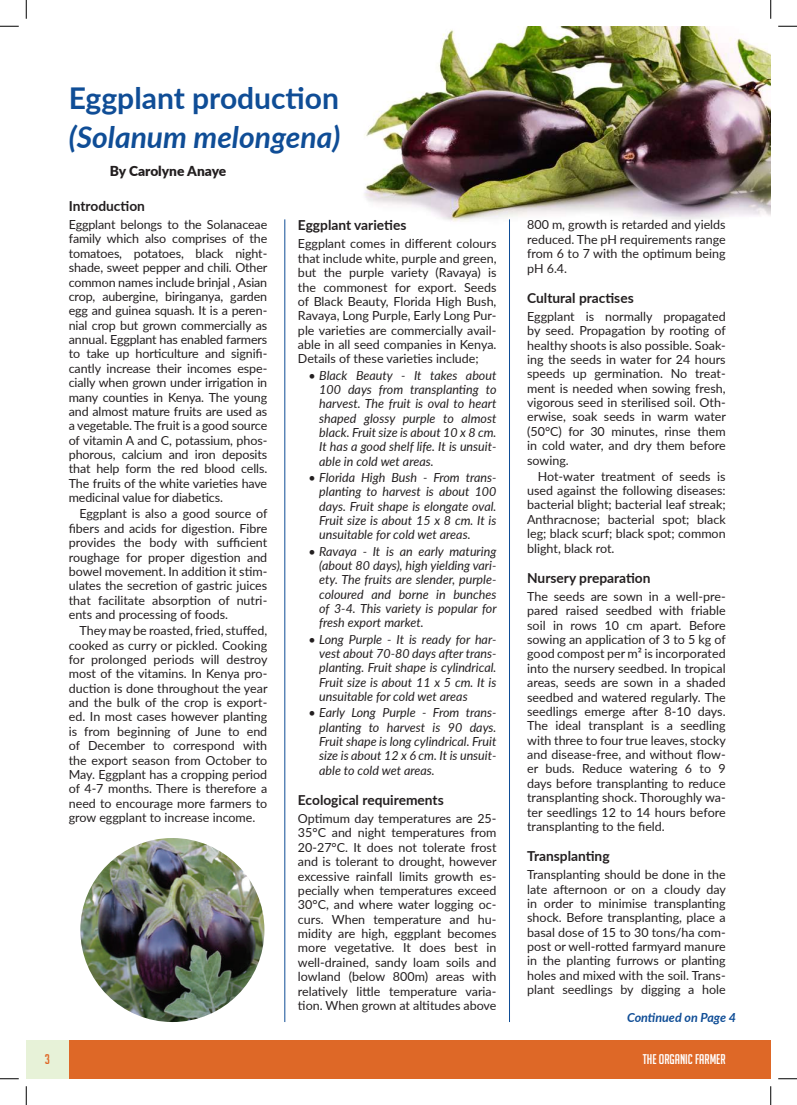
<style>
.page{position:relative;width:797px;height:1105px;background:#fff}
.page>*{position:absolute;margin:0;border:0;box-sizing:border-box;transform-origin:0 0}
.t1{font:700 30px "Lato";color:#0f4d96}
.t2{font:italic 700 30px "Lato";color:#0f4d96}
.t3{font:700 13.75px "Lato";color:#231f20}
.t4{font:13.75px "Big Noodle Titling";color:#fff}
.t5{font:900 13.75px "Lato";color:#231f20}
.t6{font:13.75px "Big Noodle Titling";color:#de6827}
.t7{font:12.5px/14.4px "Lato";color:#231f20;text-align:justify}
.t8{font:italic 12.5px/14.4px "Lato";color:#231f20;text-align:justify}
.t9{font:italic 700 12.5px "Lato";color:#0f4d96}
</style>
<div class="page">
<hr style="left:509px;top:219px;width:1px;height:803px;background:#0f4d96">
<img style="left:364px;top:26px;width:406px;height:196px">
<img style="left:80px;top:838px;width:184px;height:184px;border-radius:92px">
<hr style="left:284px;top:219px;width:1px;height:803px;background:#0f4d96">
<div style="left:26px;top:1040px;width:43px;height:39px;background:#e7f2d8"></div>
<div style="left:69px;top:1040px;width:701px;height:39px;background:#de6827"></div>
<svg style="left:0;top:25px;width:19px;height:2px"></svg>
<svg style="left:778px;top:25px;width:19px;height:2px"></svg>
<svg style="left:0;top:1078px;width:19px;height:1px"></svg>
<svg style="left:778px;top:1078px;width:19px;height:1px"></svg>
<svg style="left:25px;top:0;width:2px;height:19px"></svg>
<svg style="left:25px;top:1086px;width:2px;height:19px"></svg>
<svg style="left:770px;top:0;width:1px;height:19px"></svg>
<svg style="left:770px;top:1086px;width:1px;height:19px"></svg>
<h1 class="t1" style="left:69px;top:76px;width:272px">Eggplant production</h1>
<h1 class="t2" style="left:69px;top:115px;width:273px">(Solanum melongena)</h1>
<p class="t5" style="left:110px;top:160px;width:118px">By Carolyne Anaye</p>
<p class="t3" style="left:69px;top:196px;width:78px">Introduction</p>
<p class="t7" style="left:69px;top:217px;width:200px">Eggplant belongs to the Solanaceae family which also comprises of the tomatoes, potatoes, black night&shy;shade, sweet pepper and chili. Other common names include brinjal , Asian crop, aubergine, biringanya, garden egg and guinea squash. It is a peren&shy;nial crop but grown commercially as annual. Eggplant has enabled farmers to take up horticulture and signifi&shy;cantly increase their incomes espe&shy;cially when grown under irrigation in many counties in Kenya. The young and almost mature fruits are used as a vegetable. The fruit is a good source of vitamin A and C, potassium, phos&shy;phorous, calcium and iron deposits that help form the red blood cells.<br>The fruits of the white varieties have medicinal value for diabetics.</p>
<p class="t7" style="left:69px;top:506px;width:200px;text-indent:11px">Eggplant is also a good source of fibers and acids for digestion. Fibre provides the body with sufficient roughage for proper digestion and bowel movement. In addition it stim&shy;ulates the secretion of gastric juices that facilitate absorption of nutri&shy;ents and processing of foods.</p>
<p class="t7" style="left:69px;top:623px;width:200px;text-indent:11px">They may be roasted, fried, stuffed, cooked as curry or pickled. Cooking for prolonged periods will destroy most of the vitamins. In Kenya pro&shy;duction is done throughout the year and the bulk of the crop is export&shy;ed. In most cases however planting is from beginning of June to end of December to correspond with the export season from October to May. Eggplant has a cropping period of 4-7 months. There is therefore a need to encourage more farmers to grow eggplant to increase income.</p>
<p class="t3" style="left:298px;top:215px;width:110px">Eggplant varieties</p>
<p class="t7" style="left:298px;top:236px;width:200px">Eggplant comes in different colours that include white, purple and green, but the purple variety (Ravaya) is the commonest for export. Seeds of Black Beauty, Florida High Bush, Ravaya, Long Purple, Early Long Pur&shy;ple varieties are commercially avail&shy;able in all seed companies in Kenya.<br>Details of these varieties include;</p>
<p class="t8" style="left:319px;top:367px;width:179px;text-indent:-11px">• Black Beauty - It takes about 100 days from transplanting to harvest. The fruit is oval to heart shaped glossy purple to almost black. Fruit size is about 10 x 8 cm.<br>It has a good shelf life. It is unsuit&shy;able in cold wet areas.</p>
<p class="t8" style="left:319px;top:470px;width:179px;text-indent:-11px">• Florida High Bush - From trans&shy;planting to harvest is about 100 days. Fruit shape is elongate oval.<br>Fruit size is about 15 x 8 cm. It is unsuitable for cold wet areas.</p>
<p class="t8" style="left:319px;top:543px;width:179px;text-indent:-11px">• Ravaya - It is an early maturing (about 80 days), high yielding vari&shy;ety. The fruits are slender, purple&shy;coloured and borne in bunches of 3-4. This variety is popular for fresh export market.</p>
<p class="t8" style="left:319px;top:631px;width:179px;text-indent:-11px">• Long Purple - It is ready for har&shy;vest about 70-80 days after trans&shy;planting. Fruit shape is cylindrical.<br>Fruit size is about 11 x 5 cm. It is unsuitable for cold wet areas</p>
<p class="t8" style="left:319px;top:705px;width:179px;text-indent:-11px">• Early Long Purple - From trans&shy;planting to harvest is 90 days.<br>Fruit shape is long cylindrical. Fruit size is about 12 x 6 cm. It is unsuit&shy;able to cold wet areas.</p>
<p class="t3" style="left:298px;top:790px;width:147px">Ecological requirements</p>
<p class="t7" style="left:298px;top:811px;width:200px">Optimum day temperatures are 25- 35°C and night temperatures from 20-27°C. It does not tolerate frost and is tolerant to drought, however excessive rainfall limits growth es&shy;pecially when temperatures exceed 30°C, and where water logging oc&shy;curs. When temperature and hu&shy;midity are high, eggplant becomes more vegetative. It does best in well-drained, sandy loam soils and lowland (below 800m) areas with relatively little temperature varia&shy;tion. When grown at altitudes above</p>
<p class="t7" style="left:527px;top:217px;width:200px">800 m, growth is retarded and yields reduced. The pH requirements range from 6 to 7 with the optimum being pH 6.4.</p>
<p class="t3" style="left:527px;top:288px;width:108px">Cultural practises</p>
<p class="t7" style="left:527px;top:309px;width:200px">Eggplant is normally propagated by seed. Propagation by rooting of healthy shoots is also possible. Soak&shy;ing the seeds in water for 24 hours speeds up germination. No treat&shy;ment is needed when sowing fresh, vigorous seed in sterilised soil. Oth&shy;erwise, soak seeds in warm water (50°C) for 30 minutes, rinse them in cold water, and dry them before sowing.</p>
<p class="t7" style="left:527px;top:468px;width:200px;text-indent:11px">Hot-water treatment of seeds is used against the following diseases: bacterial blight; bacterial leaf streak; Anthracnose; bacterial spot; black leg; black scurf; black spot; common blight, black rot.</p>
<p class="t3" style="left:527px;top:568px;width:125px">Nursery preparation</p>
<p class="t7" style="left:527px;top:589px;width:200px">The seeds are sown in a well-pre&shy;pared raised seedbed with friable soil in rows 10 cm apart. Before sowing an application of 3 to 5 kg of good compost per m² is incorporated into the nursery seedbed. In tropical areas, seeds are sown in a shaded seedbed and watered regularly. The seedlings emerge after 8-10 days.<br>The ideal transplant is a seedling with three to four true leaves, stocky and disease-free, and without flow&shy;er buds. Reduce watering 6 to 9 days before transplanting to reduce transplanting shock. Thoroughly wa&shy;ter seedlings 12 to 14 hours before transplanting to the field.</p>
<p class="t3" style="left:527px;top:846px;width:84px">Transplanting</p>
<p class="t7" style="left:527px;top:867px;width:200px">Transplanting should be done in the late afternoon or on a cloudy day in order to minimise transplanting shock. Before transplanting, place a basal dose of 15 to 30 tons/ha com&shy;post or well-rotted farmyard manure in the planting furrows or planting holes and mixed with the soil. Trans&shy;plant seedlings by digging a hole</p>
<p class="t9" style="left:627px;top:1008px;width:110px">Continued on Page 4</p>
<p class="t6" style="left:45px;top:1051px;width:7px">3</p>
<p class="t4" style="left:643px;top:1051px;width:84px">THE ORGANIC FARMER</p>
</div>
